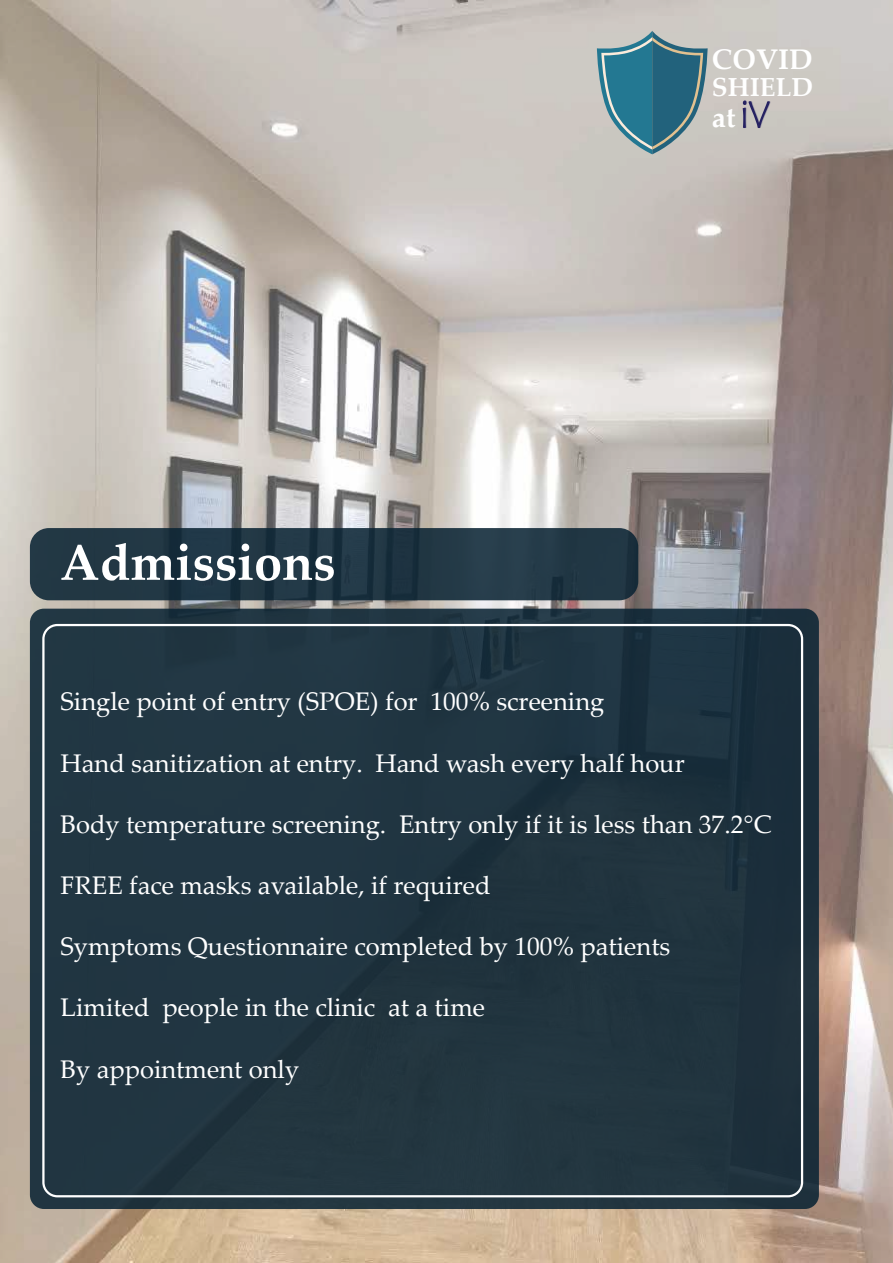
<style>
.page{position:relative;width:893px;height:1263px;background:#fff}
.page>*{position:absolute;margin:0;border:0;box-sizing:border-box;transform-origin:0 0}
.t1{font:700 50.55px "Palatino Linotype";color:#fff}
.t2{font:700 28.35px "Palatino Linotype";color:#fff}
.t3{font:700 26.1px "Palatino Linotype";color:#fff}
.t4{font:25.5px "Palatino Linotype";color:#fff}
</style>
<div class="page">
<img style="left:0;top:1px;width:893px;height:1262px">
<div style="left:30px;top:528px;width:608px;height:72px;background:linear-gradient(to right,#203643,#223846);border-radius:19px"></div>
<div style="left:30px;top:609px;width:789px;height:600px;background:#213541;border-radius:14px"></div>
<svg style="left:743px;top:100px;width:27px;height:28px"></svg>
<svg style="left:597px;top:31px;width:111px;height:123px;background:#64909c"></svg>
<h1 class="t1" style="left:60px;top:527px;width:277px">Admissions</h1>
<p class="t2" style="left:712px;top:39px;width:102px">COVID</p>
<p class="t3" style="left:712px;top:68px;width:103px">SHIELD</p>
<p class="t2" style="left:712px;top:97px;width:25px">at</p>
<p class="t4" style="left:61px;top:683px;width:545px">Single point of entry (SPOE) for 100% screening</p>
<p class="t4" style="left:61px;top:745px;width:626px">Hand sanitization at entry. Hand wash every half hour</p>
<p class="t4" style="left:61px;top:806px;width:713px">Body temperature screening. Entry only if it is less than 37.2°C</p>
<p class="t4" style="left:61px;top:867px;width:432px">FREE face masks available, if required</p>
<p class="t4" style="left:61px;top:928px;width:611px">Symptoms Questionnaire completed by 100% patients</p>
<p class="t4" style="left:61px;top:989px;width:426px">Limited people in the clinic at a time</p>
<p class="t4" style="left:61px;top:1051px;width:240px">By appointment only</p>
</div>
